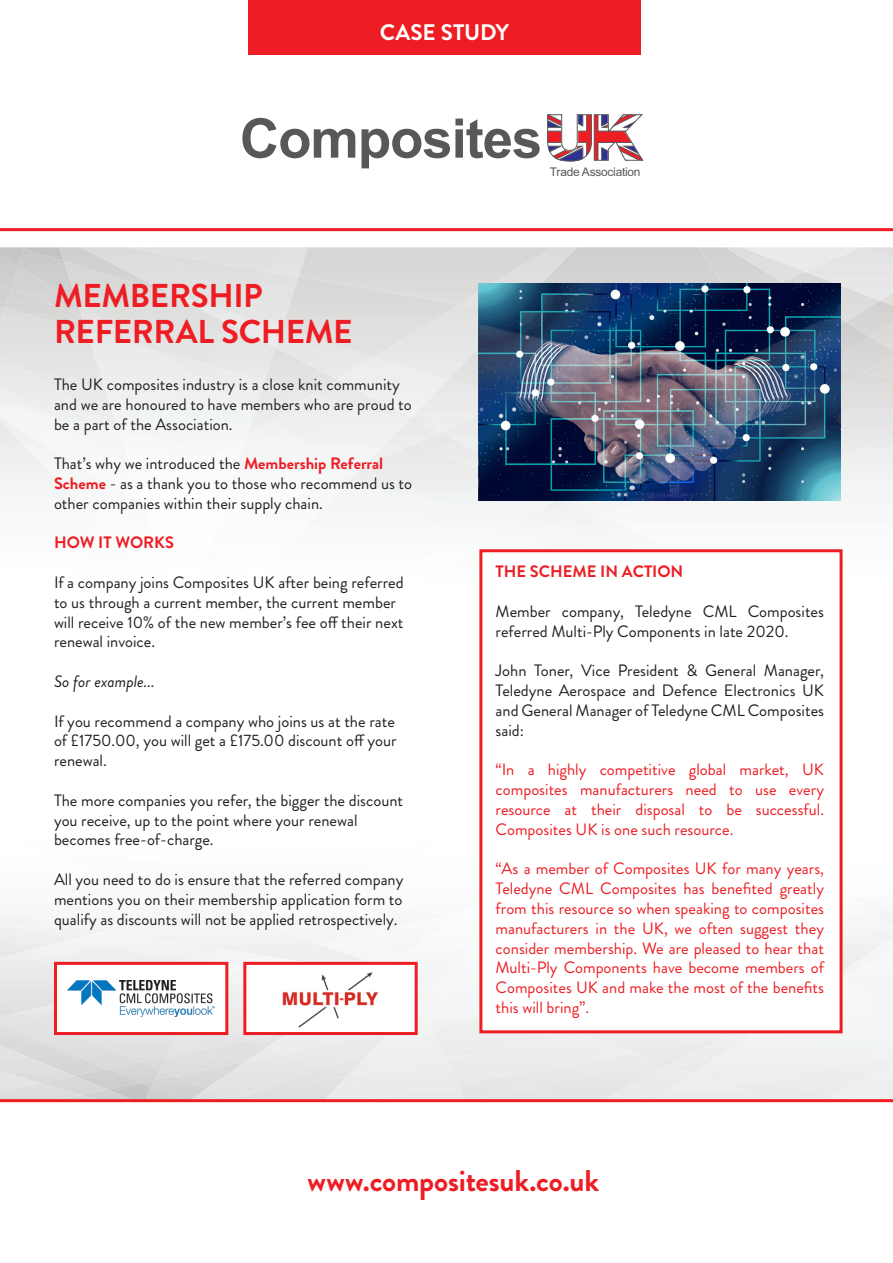
<style>
.page{position:relative;width:893px;height:1263px;background:#fff}
.page>*{position:absolute;margin:0;border:0;box-sizing:border-box;transform-origin:0 0}
.t1{font:700 54.6px "Arial";letter-spacing:-.02em;color:#57585a}
.t2{font:700 33px/36px "Brandon Grotesque";letter-spacing:-.01em;color:#ee1d23}
.t3{font:700 30px "Brandon Grotesque";letter-spacing:-.005em;color:#ee1d23}
.t4{font:700 22.5px "Brandon Grotesque";letter-spacing:-.005em;color:#fff}
.t5{font:16.5px/19.8px "Brandon Grotesque";color:#231f20}
.t6{font:16.5px/19.8px "Brandon Grotesque";color:#ee1d23;text-align:justify}
.t7{font:700 16.5px "Brandon Grotesque";color:#ee1d23}
.t8{font:italic 16.5px "Brandon Grotesque";color:#231f20}
.t9{font:12px "Arial";letter-spacing:-.02em;color:#57585a}
.s1{font-weight:900;font-size:63.6px}
.s2{font-weight:700;color:#ee1d23}
</style>
<div class="page">
<svg style="left:0;top:895px;width:893px;height:204px"></svg>
<svg style="left:0;top:247px;width:893px;height:290px"></svg>
<div style="left:479px;top:549px;width:364px;height:484px;background:#fff;border:3px solid #ee1d23"></div>
<hr style="left:0;top:228px;width:893px;height:3px;background:#ee1d23">
<hr style="left:0;top:1099px;width:893px;height:3px;background:#ee1d23">
<svg style="left:547px;top:115px;width:96px;height:46px"></svg>
<div style="left:56px;top:963px;width:171px;height:70px;background:#fff"></div>
<img style="left:67px;top:980px;width:148px;height:36px">
<div style="left:54px;top:962px;width:174px;height:73px;border:3px solid #ee1d23"></div>
<div style="left:245px;top:963px;width:171px;height:70px;background:#fff"></div>
<img style="left:282px;top:972px;width:97px;height:56px">
<div style="left:243px;top:962px;width:175px;height:73px;border:3px solid #ee1d23"></div>
<img style="left:479px;top:284px;width:361px;height:217px">
<div style="left:249px;top:0;width:392px;height:54px;background:#ee1d23"></div>
<p class="t4" style="left:380px;top:17px;width:131px">CASE STUDY</p>
<p class="t1" style="left:240px;top:100px;width:404px">Composites<span class="s1">UK</span></p>
<p class="t9" style="left:550px;top:163px;width:92px">Trade Association</p>
<p class="t2" style="left:54px;top:278px;width:300px">MEMBERSHIP<br>REFERRAL SCHEME</p>
<p class="t5" style="left:54px;top:375px;width:359px">The UK composites industry is a close knit community and we are honoured to have members who are proud to be a part of the Association.</p>
<p class="t5" style="left:54px;top:454px;width:360px">That’s why we introduced the <span class="s2">Membership Referral<br>Scheme</span> - as a thank you to those who recommend us to other companies within their supply chain.</p>
<p class="t7" style="left:54px;top:531px;width:122px">HOW IT WORKS</p>
<p class="t5" style="left:54px;top:573px;width:351px">If a company joins Composites UK after being referred to us through a current member, the current member will receive 10% of the new member’s fee off their next renewal invoice.</p>
<p class="t8" style="left:54px;top:670px;width:102px">So for example...</p>
<p class="t5" style="left:54px;top:711px;width:344px;text-align:justify">If you recommend a company who joins us at the rate of £1750.00, you will get a £175.00 discount off your renewal.</p>
<p class="t5" style="left:54px;top:790px;width:351px">The more companies you refer, the bigger the discount you receive, up to the point where your renewal becomes free-of-charge.</p>
<p class="t5" style="left:54px;top:870px;width:351px;text-align:justify">All you need to do is ensure that the referred company mentions you on their membership application form to qualify as discounts will not be applied retrospectively.</p>
<p class="t7" style="left:496px;top:560px;width:189px">THE SCHEME IN ACTION</p>
<p class="t5" style="left:496px;top:602px;width:330px">Member company, Teledyne CML Composites referred Multi-Ply Components in late 2020.</p>
<p class="t5" style="left:496px;top:661px;width:330px;text-align:justify">John Toner, Vice President &amp; General Manager, Teledyne Aerospace and Defence Electronics UK and General Manager of Teledyne CML Composites said:</p>
<p class="t6" style="left:496px;top:760px;width:330px">“In a highly competitive global market, UK composites manufacturers need to use every resource at their disposal to be successful.<br>Composites UK is one such resource.</p>
<p class="t6" style="left:496px;top:859px;width:330px">“As a member of Composites UK for many years, Teledyne CML Composites has benefited greatly from this resource so when speaking to composites manufacturers in the UK, we often suggest they consider membership. We are pleased to hear that Multi-Ply Components have become members of Composites UK and make the most of the benefits this will bring”.</p>
<p class="t3" style="left:308px;top:1159px;width:293px">www.compositesuk.co.uk</p>
</div>
